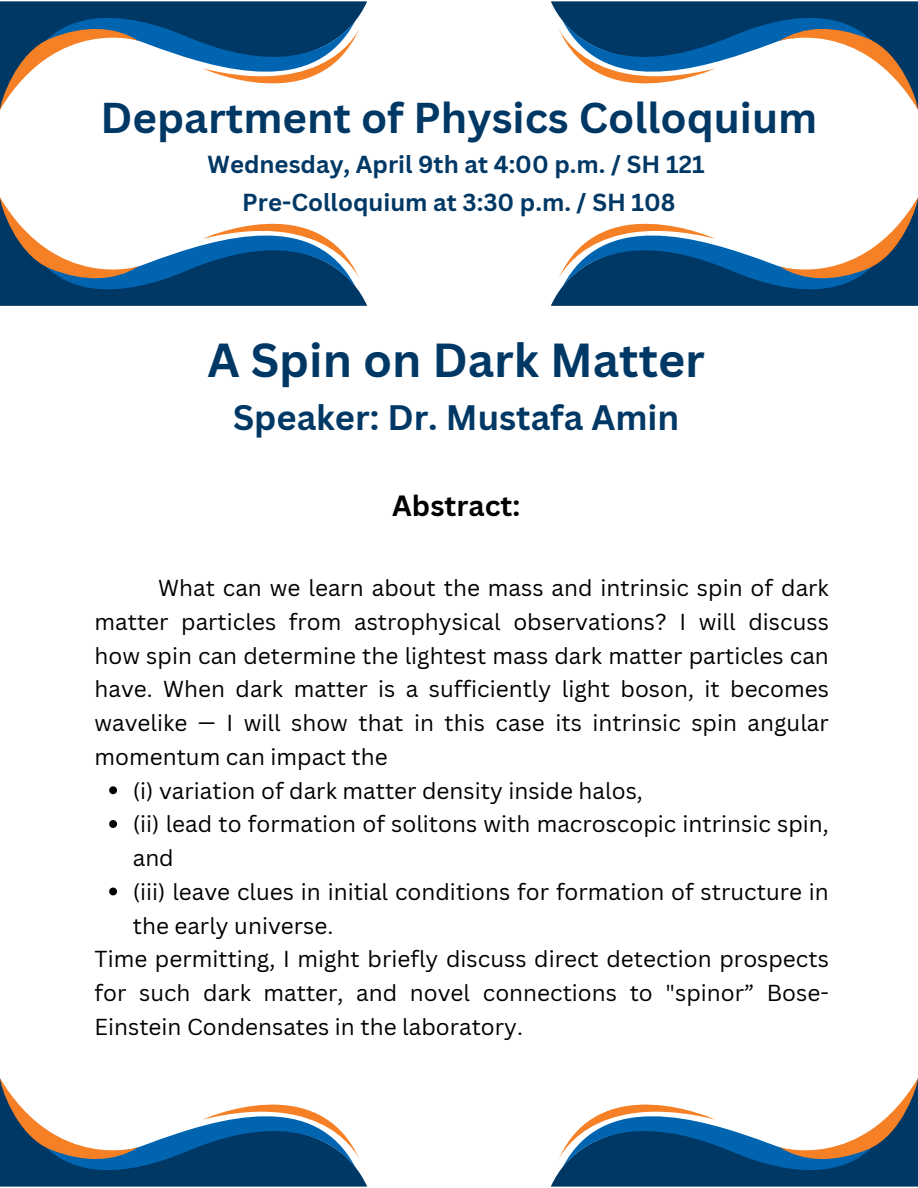
<style>
.page{position:relative;width:918px;height:1188px;background:#fff}
.page>*{position:absolute;margin:0;border:0;box-sizing:border-box;transform-origin:0 0}
.t1{font:700 46.5px "Canva Sans";color:#003865}
.t2{font:700 42px "Canva Sans";color:#003865}
.t3{font:700 34.5px "Canva Sans";color:#003865}
.t4{font:700 28.5px "Canva Sans";color:#000}
.t5{font:700 24px/38.2px "Canva Sans";color:#003865;text-align:center}
.t6{font:22.5px/33.8px "Canva Sans";color:#000;text-align:justify}
</style>
<div class="page">
<svg style="left:0;top:1px;width:367px;height:109px"></svg>
<svg style="left:551px;top:1px;width:367px;height:109px"></svg>
<svg style="left:551px;top:1078px;width:367px;height:109px"></svg>
<svg style="left:0;top:1078px;width:367px;height:109px"></svg>
<svg style="left:109px;top:786px;width:8px;height:8px"></svg>
<svg style="left:109px;top:820px;width:8px;height:8px"></svg>
<svg style="left:109px;top:888px;width:8px;height:7px"></svg>
<svg style="left:0;top:197px;width:367px;height:109px"></svg>
<svg style="left:551px;top:197px;width:367px;height:109px"></svg>
<p class="t2" style="left:101px;top:88px;width:718px">Department of Physics Colloquium</p>
<p class="t5" style="left:208px;top:145px;width:499px">Wednesday, April 9th at 4:00 p.m. / SH 121<br>Pre-Colloquium at 3:30 p.m. / SH 108</p>
<h2 class="t1" style="left:208px;top:328px;width:499px">A Spin on Dark Matter</h2>
<h2 class="t3" style="left:233px;top:393px;width:448px">Speaker: Dr. Mustafa Amin</h2>
<p class="t4" style="left:392px;top:485px;width:130px">Abstract:</p>
<p class="t6" style="left:95px;top:571px;width:736px;text-indent:64px">What can we learn about the mass and intrinsic spin of dark matter particles from astrophysical observations? I will discuss how spin can determine the lightest mass dark matter particles can have. When dark matter is a sufficiently light boson, it becomes wavelike — I will show that in this case its intrinsic spin angular momentum can impact the</p>
<h3 class="t6" style="left:133px;top:773px;width:512px">(i) variation of dark matter density inside halos,</h3>
<p class="t6" style="left:133px;top:807px;width:698px">(ii) lead to formation of solitons with macroscopic intrinsic spin, and</p>
<p class="t6" style="left:133px;top:874px;width:698px">(iii) leave clues in initial conditions for formation of structure in the early universe.</p>
<h1 class="t6" style="left:95px;top:942px;width:736px">Time permitting, I might briefly discuss direct detection prospects for such dark matter, and novel connections to "spinor” Bose-Einstein Condensates in the laboratory.</h1>
</div>
